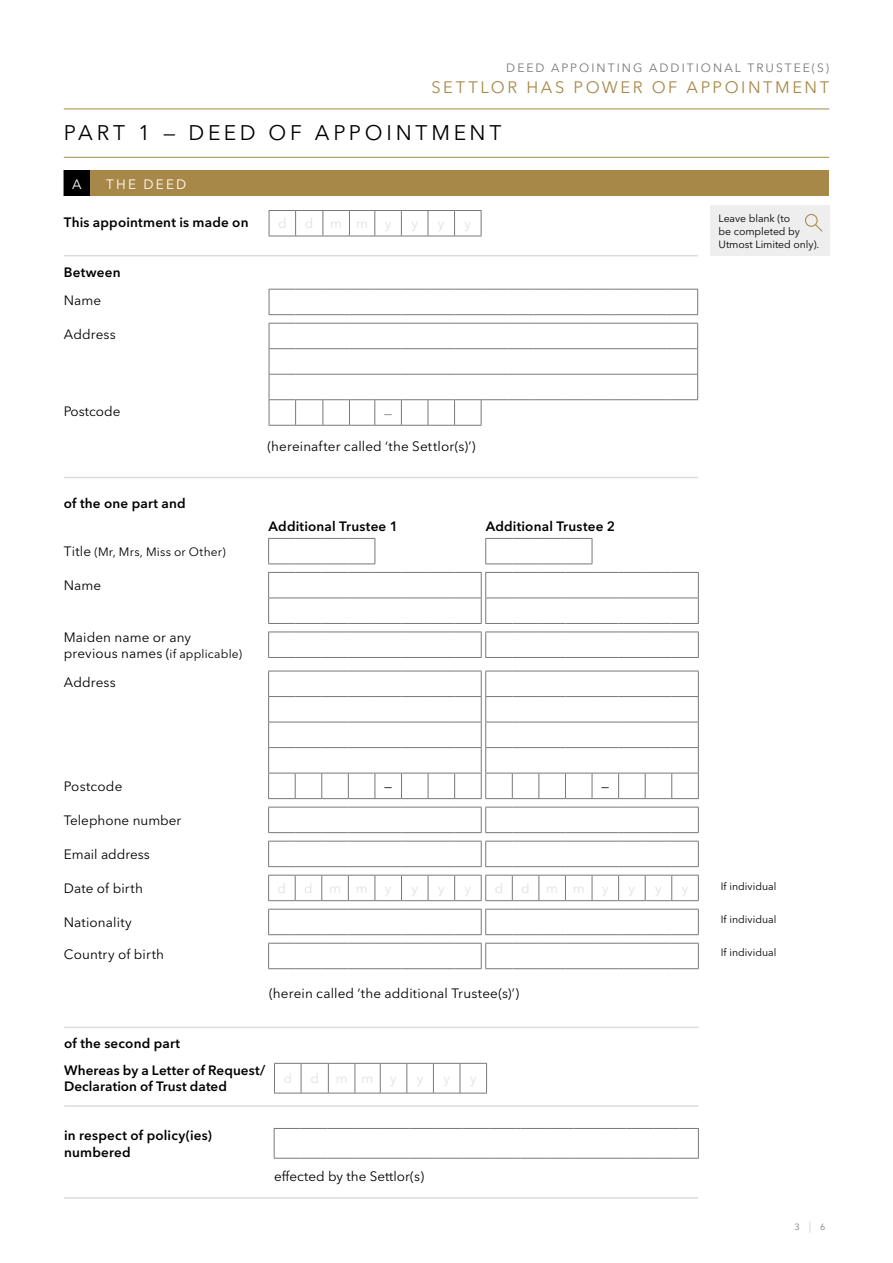
<style>
.page{position:relative;width:893px;height:1263px;background:#fff}
.page>*{position:absolute;margin:0;border:0;box-sizing:border-box;transform-origin:0 0}
.t1{font:21px "Avenir Next LT Pro";letter-spacing:.18em;color:#000}
.t2{font:16.5px "Avenir Next LT Pro";letter-spacing:.155em;color:#a88848}
.t3{font:13.5px/16.2px "Avenir Next LT Pro";letter-spacing:.005em;color:#000}
.t4{font:600 13.5px/16.2px "Avenir Next LT Pro";letter-spacing:.015em;color:#000}
.t5{font:13.5px "Avenir Next LT Pro";letter-spacing:1.21em;color:#e0e1e2}
.t6{font:13.5px "Avenir Next LT Pro";color:#fff}
.t7{font:13.5px "Avenir Next LT Pro";color:#77787b}
.t8{font:12px "Avenir Next LT Pro";letter-spacing:.17em;color:#77787b}
.t9{font:12px "Avenir Next LT Pro";color:#000}
.t10{font:200 11.25px "Avenir Next LT Pro";color:#77787b}
.t11{font:10.5px/12.6px "Avenir Next LT Pro";color:#000}
.t12{font:9px "Avenir Next LT Pro";color:#77787b}
.s1{font-size:13.5px}
.s2{font-size:12px}
.s3{font-weight:400;font-size:9px}
</style>
<div class="page">
<div style="left:64px;top:171px;width:765px;height:25px;background:#a88848"></div>
<div style="left:64px;top:171px;width:25px;height:25px;background:#000"></div>
<hr style="left:64px;top:255px;width:634px;height:1px;background:#b7b9bb">
<hr style="left:64px;top:477px;width:634px;height:1px;background:#b7b9bb">
<hr style="left:64px;top:109px;width:765px;height:1px;background:#a88848">
<hr style="left:64px;top:157px;width:765px;height:1px;background:#a88848">
<svg style="left:269px;top:210px;width:213px;height:27px"></svg>
<div style="left:710px;top:206px;width:119px;height:50px;background:#eeeeef"></div>
<svg style="left:805px;top:214px;width:18px;height:18px"></svg>
<hr style="left:666px;top:289px;width:32px;height:1px;background:#77787b">
<svg style="left:697px;top:290px;width:1px;height:24px"></svg>
<svg style="left:269px;top:289px;width:397px;height:26px"></svg>
<hr style="left:666px;top:314px;width:32px;height:1px;background:#77787b">
<hr style="left:666px;top:323px;width:32px;height:1px;background:#77787b">
<hr style="left:666px;top:348px;width:32px;height:1px;background:#77787b">
<hr style="left:666px;top:374px;width:32px;height:1px;background:#77787b">
<svg style="left:697px;top:324px;width:1px;height:75px"></svg>
<hr style="left:666px;top:399px;width:32px;height:1px;background:#77787b">
<svg style="left:269px;top:323px;width:397px;height:103px"></svg>
<svg style="left:268px;top:538px;width:108px;height:26px"></svg>
<svg style="left:485px;top:538px;width:108px;height:26px"></svg>
<svg style="left:268px;top:572px;width:431px;height:52px"></svg>
<svg style="left:268px;top:632px;width:431px;height:26px"></svg>
<svg style="left:268px;top:671px;width:431px;height:128px"></svg>
<svg style="left:268px;top:807px;width:431px;height:26px"></svg>
<svg style="left:268px;top:841px;width:431px;height:26px"></svg>
<svg style="left:268px;top:875px;width:431px;height:26px"></svg>
<svg style="left:268px;top:909px;width:431px;height:26px"></svg>
<svg style="left:268px;top:943px;width:431px;height:26px"></svg>
<svg style="left:274px;top:1128px;width:425px;height:31px"></svg>
<hr style="left:64px;top:1197px;width:634px;height:2px;background:#b7b9bb">
<svg style="left:274px;top:1063px;width:213px;height:31px"></svg>
<hr style="left:64px;top:1027px;width:634px;height:1px;background:#b7b9bb">
<hr style="left:64px;top:1105px;width:634px;height:2px;background:#b7b9bb">
<p class="t8" style="left:506px;top:61px;width:158px">Deed appointing add</p>
<p class="t8" style="left:682px;top:61px;width:149px">itional trustee(s)</p>
<p class="t2" style="left:432px;top:77px;width:399px">Settlor has power of appointment</p>
<h1 class="t1" style="left:64px;top:121px;width:439px">Part 1 — Deed of appointment</h1>
<p class="t6" style="left:72px;top:176px;width:15px">AT</p>
<p class="t6" style="left:116px;top:176px;width:70px">he d eed</p>
<p class="t4" style="left:64px;top:214px;width:186px">This appointment is made on</p>
<p class="t5" style="left:278px;top:216px;width:10px">d</p>
<p class="t5" style="left:305px;top:216px;width:88px">dmmy</p>
<p class="t5" style="left:411px;top:216px;width:8px">y</p>
<p class="t5" style="left:438px;top:216px;width:8px">y</p>
<p class="t5" style="left:465px;top:216px;width:8px">y</p>
<p class="t4" style="left:64px;top:264px;width:58px">Between</p>
<p class="t3" style="left:64px;top:293px;width:39px">Name</p>
<p class="t3" style="left:64px;top:327px;width:54px">Address</p>
<p class="t3" style="left:64px;top:403px;width:58px">Postcode</p>
<p class="t7" style="left:384px;top:405px;width:10px">—</p>
<p class="t3" style="left:267px;top:438px;width:210px">(hereinafter called ‘the Settlor(s)’)</p>
<p class="t4" style="left:64px;top:495px;width:124px">of the one part and</p>
<p class="t9" style="left:64px;top:545px;width:163px"><span class="s1">Title</span> (M r, M rs, M iss or Other)</p>
<p class="t3" style="left:64px;top:577px;width:39px">Name</p>
<p class="t3" style="left:64px;top:629px;width:180px">Maiden name or any previous names (<span class="s2">if applicable)</span></p>
<p class="t3" style="left:64px;top:674px;width:54px">Address</p>
<p class="t4" style="left:269px;top:518px;width:131px">Additional Trustee 1</p>
<p class="t4" style="left:486px;top:518px;width:131px">Additional Trustee 2</p>
<p class="t11" style="left:719px;top:212px;width:102px">Leave blank (to<br>be completed by<br>Utmost Limited only).</p>
<p class="t3" style="left:64px;top:778px;width:60px">Postcode</p>
<p class="t3" style="left:384px;top:778px;width:10px">—</p>
<p class="t3" style="left:601px;top:778px;width:10px">—</p>
<p class="t3" style="left:64px;top:812px;width:119px">Telephone number</p>
<p class="t3" style="left:64px;top:846px;width:88px">Email address</p>
<p class="t3" style="left:64px;top:880px;width:81px">Date of birth</p>
<p class="t5" style="left:278px;top:880px;width:10px">d</p>
<p class="t5" style="left:304px;top:880px;width:65px">dmm</p>
<p class="t5" style="left:385px;top:880px;width:8px">y</p>
<p class="t5" style="left:411px;top:880px;width:8px">y</p>
<p class="t5" style="left:438px;top:880px;width:8px">y</p>
<p class="t5" style="left:465px;top:880px;width:8px">y</p>
<p class="t5" style="left:495px;top:880px;width:10px">d</p>
<p class="t5" style="left:521px;top:880px;width:65px">dmm</p>
<p class="t5" style="left:602px;top:880px;width:8px">y</p>
<p class="t5" style="left:629px;top:880px;width:8px">y</p>
<p class="t5" style="left:655px;top:880px;width:8px">y</p>
<p class="t5" style="left:682px;top:880px;width:8px">y</p>
<p class="t3" style="left:64px;top:914px;width:70px">Nationality</p>
<p class="t3" style="left:64px;top:947px;width:102px">Country of birth</p>
<p class="t4" style="left:64px;top:1035px;width:118px">of the second part</p>
<p class="t3" style="left:269px;top:985px;width:252px">(herein called ‘the additional Trustee(s)’)</p>
<p class="t4" style="left:64px;top:1062px;width:203px">Whereas by a Letter of Request/<br>Declaration of Trust dated</p>
<p class="t5" style="left:283px;top:1070px;width:10px">d</p>
<p class="t5" style="left:310px;top:1070px;width:88px">dmmy</p>
<p class="t5" style="left:417px;top:1070px;width:8px">y</p>
<p class="t5" style="left:443px;top:1070px;width:8px">y</p>
<p class="t5" style="left:470px;top:1070px;width:8px">y</p>
<p class="t4" style="left:64px;top:1127px;width:149px">in respect of policy(ies) numbered</p>
<p class="t3" style="left:274px;top:1168px;width:152px">effected by the Settlor(s)</p>
<p class="t11" style="left:721px;top:880px;width:57px">If individual</p>
<p class="t11" style="left:721px;top:913px;width:57px">If individual</p>
<p class="t11" style="left:721px;top:946px;width:57px">If individual</p>
<p class="t12" style="left:794px;top:1222px;width:7px">3</p>
<p class="t10" style="left:809px;top:1219px;width:18px">| <span class="s3">6</span></p>
</div>
